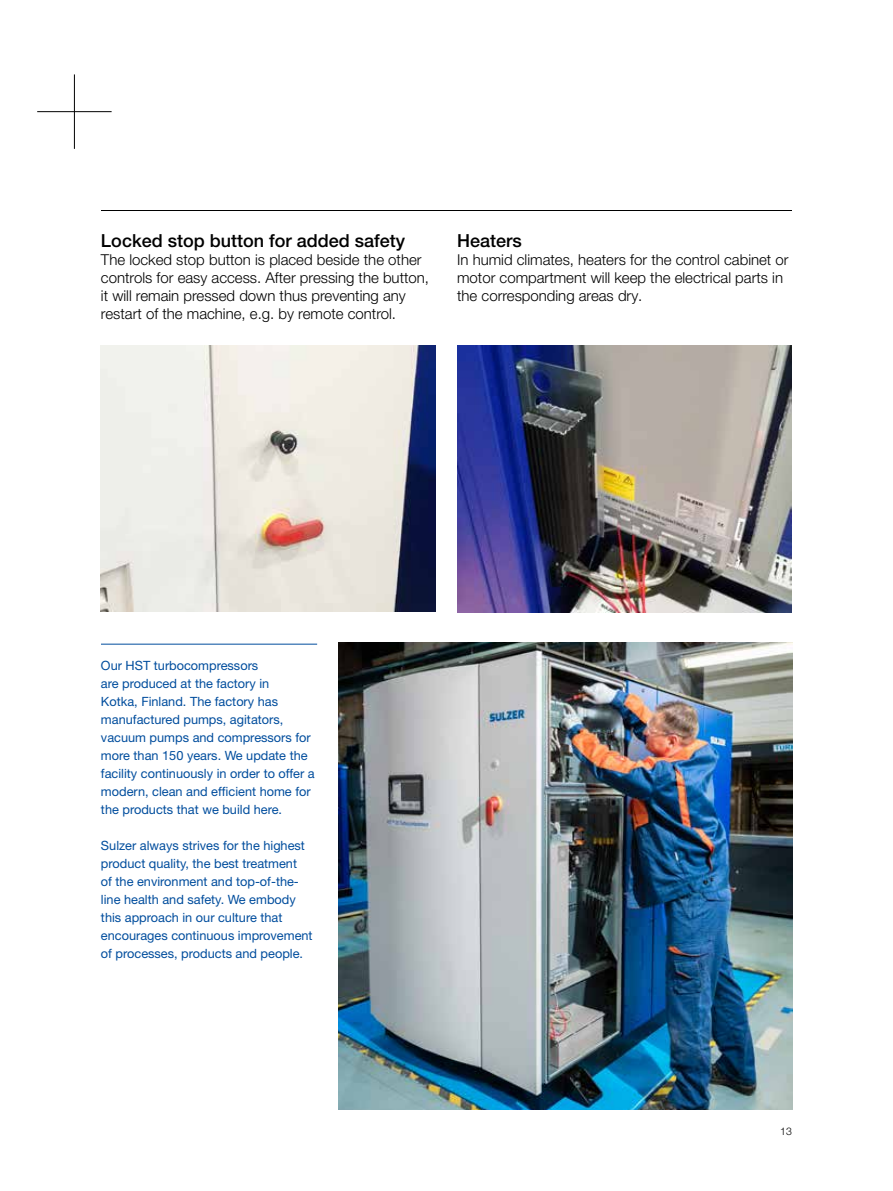
<style>
.page{position:relative;width:893px;height:1191px;background:#fff}
.page>*{position:absolute;margin:0;border:0;box-sizing:border-box;transform-origin:0 0}
.t1{font:500 18px "Helvetica Neue LT Pro";color:#000}
.t2{font:300 15px/18px "Helvetica Neue LT Pro";color:#000}
.t3{font:12.75px/18px "Helvetica Neue LT Pro";color:#004d9d}
.t4{font:300 10.5px "Helvetica Neue LT Pro";color:#000}
</style>
<div class="page">
<hr style="left:101px;top:210px;width:691px;height:1px;background:#000">
<hr style="left:37px;top:111px;width:75px;height:1px;background:#000">
<hr style="left:74px;top:74px;width:1px;height:75px;background:#000">
<img style="left:457px;top:346px;width:334px;height:266px">
<img style="left:101px;top:346px;width:335px;height:265px">
<img style="left:338px;top:643px;width:454px;height:466px">
<hr style="left:101px;top:644px;width:216px;height:1px;background:#004d9d">
<h1 class="t1" style="left:101px;top:229px;width:306px">Locked stop button for added safety</h1>
<p class="t2" style="left:101px;top:250px;width:330px">The locked stop button is placed beside the other controls for easy access. After pressing the button, it will remain pressed down thus preventing any restart of the machine, e.g. by remote control.</p>
<h1 class="t1" style="left:457px;top:229px;width:66px">Heaters</h1>
<p class="t2" style="left:457px;top:250px;width:333px">In humid climates, heaters for the control cabinet or motor compartment will keep the electrical parts in the corresponding areas dry.</p>
<p class="t3" style="left:101px;top:656px;width:215px">Our HST turbocompressors<br>are produced at the factory in<br>Kotka, Finland. The factory has manufactured pumps, agitators, vacuum pumps and compressors for more than 150 years. We update the facility continuously in order to offer a modern, clean and efficient home for the products that we build here.</p>
<p class="t3" style="left:101px;top:836px;width:213px">Sulzer always strives for the highest product quality, the best treatment<br>of the environment and top-of-the&shy;line health and safety. We embody this approach in our culture that encourages continuous improvement of processes, products and people.</p>
<p class="t4" style="left:780px;top:1124px;width:13px">13</p>
</div>
